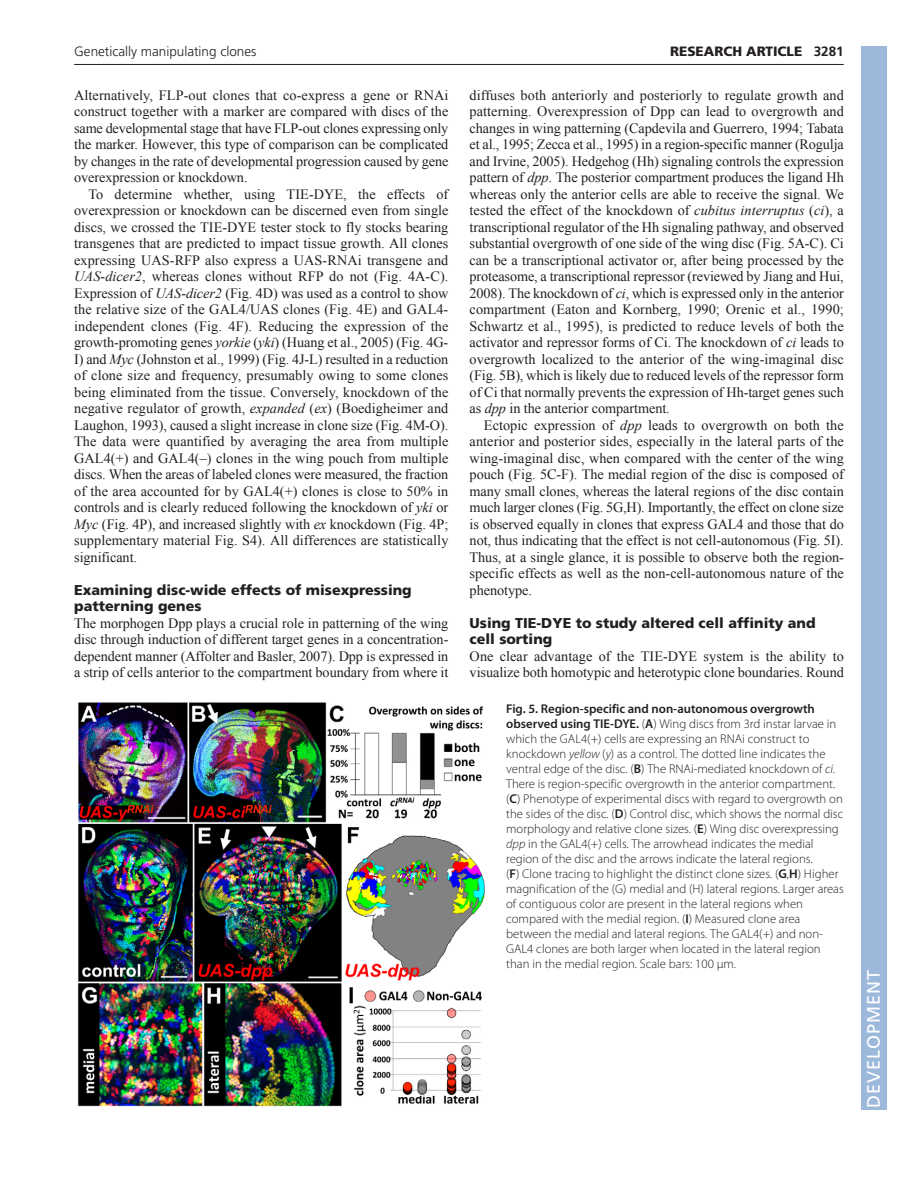
<style>
.page{position:relative;width:918px;height:1188px;background:#fff}
.page>*{position:absolute;margin:0;border:0;box-sizing:border-box;transform-origin:0 0}
.t1{font:18px "Frutiger LT Std";letter-spacing:.055em;color:#fff}
.t2{font:14.25px/16.5px "Times New Roman";letter-spacing:-.005em;color:#231f20;text-align:justify}
.t3{font:900 14.25px/16.5px "Frutiger LT Std";color:#231f20}
.t4{font:300 13.5px "Frutiger";color:#231f20}
.t5{font:900 13.5px "Frutiger LT Std";color:#231f20}
.t6{font:300 12.75px/15px "Myriad Pro";color:#231f20}
.s1{font-weight:700}
.s2{font-style:italic}
.s3{font-weight:600}
</style>
<div class="page">
<hr style="left:74px;top:64px;width:770px;height:1px;background:#231f20">
<img style="left:77px;top:702px;width:408px;height:405px">
<div style="left:861px;top:46px;width:25px;height:1064px;background:#9cb9db"></div>
<p class="t4" style="left:74px;top:46px;width:184px">Genetically manipulating clones</p>
<p class="t5" style="left:670px;top:46px;width:175px">RESEARCH ARTICLE <span class="s1">3281</span></p>
<p class="t2" style="left:74px;top:87px;width:376px">Alternatively, FLP-out clones that co-express a gene or RNAi construct together with a marker are compared with discs of the same developmental stage that have FLP-out clones expressing only the marker. However, this type of comparison can be complicated by changes in the rate of developmental progression caused by gene overexpression or knockdown.</p>
<p class="t2" style="left:74px;top:186px;width:376px;text-indent:14px">To determine whether, using TIE-DYE, the effects of overexpression or knockdown can be discerned even from single discs, we crossed the TIE-DYE tester stock to fly stocks bearing transgenes that are predicted to impact tissue growth. All clones expressing UAS-RFP also express a UAS-RNAi transgene and <span class="s2">UAS-dicer2</span>, whereas clones without RFP do not (Fig. 4A-C).<br>Expression of <span class="s2">UAS-dicer2</span> (Fig. 4D) was used as a control to show the relative size of the GAL4/UAS clones (Fig. 4E) and GAL4- independent clones (Fig. 4F). Reducing the expression of the growth-promoting genes <span class="s2">yorkie</span> (<span class="s2">yki</span>) (Huang et al., 2005) (Fig. 4G-I) and <span class="s2">Myc</span> (Johnston et al., 1999) (Fig. 4J-L) resulted in a reduction of clone size and frequency, presumably owing to some clones being eliminated from the tissue. Conversely, knockdown of the negative regulator of growth, <span class="s2">expanded</span> (<span class="s2">ex</span>) (Boedigheimer and Laughon, 1993), caused a slight increase in clone size (Fig. 4M-O).<br>The data were quantified by averaging the area from multiple GAL4(+) and GAL4(–) clones in the wing pouch from multiple discs. When the areas of labeled clones were measured, the fraction of the area accounted for by GAL4(+) clones is close to 50% in controls and is clearly reduced following the knockdown of <span class="s2">yki</span> or <span class="s2">Myc</span> (Fig. 4P), and increased slightly with <span class="s2">ex</span> knockdown (Fig. 4P; supplementary material Fig. S4). All differences are statistically significant.</p>
<p class="t3" style="left:74px;top:583px;width:339px">Examining disc-wide effects of misexpressing patterning genes</p>
<p class="t2" style="left:74px;top:615px;width:376px">The morphogen Dpp plays a crucial role in patterning of the wing disc through induction of different target genes in a concentration&shy;dependent manner (Affolter and Basler, 2007). Dpp is expressed in a strip of cells anterior to the compartment boundary from where it</p>
<p class="t2" style="left:470px;top:87px;width:376px">diffuses both anteriorly and posteriorly to regulate growth and patterning. Overexpression of Dpp can lead to overgrowth and changes in wing patterning (Capdevila and Guerrero, 1994; Tabata et al., 1995; Zecca et al., 1995) in a region-specific manner (Rogulja and Irvine, 2005). Hedgehog (Hh) signaling controls the expression pattern of <span class="s2">dpp</span>. The posterior compartment produces the ligand Hh whereas only the anterior cells are able to receive the signal. We tested the effect of the knockdown of <span class="s2">cubitus interruptus</span> (<span class="s2">ci</span>), a transcriptional regulator of the Hh signaling pathway, and observed substantial overgrowth of one side of the wing disc (Fig. 5A-C). Ci can be a transcriptional activator or, after being processed by the proteasome, a transcriptional repressor (reviewed by Jiang and Hui, 2008). The knockdown of <span class="s2">ci</span>, which is expressed only in the anterior compartment (Eaton and Kornberg, 1990; Orenic et al., 1990; Schwartz et al., 1995), is predicted to reduce levels of both the activator and repressor forms of Ci. The knockdown of <span class="s2">ci</span> leads to overgrowth localized to the anterior of the wing-imaginal disc (Fig. 5B), which is likely due to reduced levels of the repressor form of Ci that normally prevents the expression of Hh-target genes such as <span class="s2">dpp</span> in the anterior compartment.</p>
<p class="t2" style="left:470px;top:417px;width:376px;text-indent:14px">Ectopic expression of <span class="s2">dpp</span> leads to overgrowth on both the anterior and posterior sides, especially in the lateral parts of the wing-imaginal disc, when compared with the center of the wing pouch (Fig. 5C-F). The medial region of the disc is composed of many small clones, whereas the lateral regions of the disc contain much larger clones (Fig. 5G,H). Importantly, the effect on clone size is observed equally in clones that express GAL4 and those that do not, thus indicating that the effect is not cell-autonomous (Fig. 5I).<br>Thus, at a single glance, it is possible to observe both the region&shy;specific effects as well as the non-cell-autonomous nature of the phenotype.</p>
<p class="t3" style="left:470px;top:616px;width:347px">Using TIE-DYE to study altered cell affinity and cell sorting</p>
<p class="t2" style="left:470px;top:648px;width:376px">One clear advantage of the TIE-DYE system is the ability to visualize both homotypic and heterotypic clone boundaries. Round</p>
<p class="t6" style="left:506px;top:702px;width:339px"><span class="s3">Fig. 5. Region-specific and non-autonomous overgrowth observed using TIE-DYE.</span> (<span class="s3">A</span>) Wing discs from 3rd instar larvae in which the GAL4(+) cells are expressing an RNAi construct to knockdown <span class="s2">yellow</span> (<span class="s2">y</span>) as a control. The dotted line indicates the ventral edge of the disc. (<span class="s3">B</span>) The RNAi-mediated knockdown of <span class="s2">ci.<br></span>There is region-specific overgrowth in the anterior compartment. (<span class="s3">C</span>) Phenotype of experimental discs with regard to overgrowth on the sides of the disc. (<span class="s3">D</span>) Control disc, which shows the normal disc morphology and relative clone sizes. (<span class="s3">E</span>) Wing disc overexpressing <span class="s2">dpp</span> in the GAL4(+) cells. The arrowhead indicates the medial region of the disc and the arrows indicate the lateral regions.<br>(<span class="s3">F</span>) Clone tracing to highlight the distinct clone sizes. (<span class="s3">G</span>,<span class="s3">H</span>) Higher magnification of the (G) medial and (H) lateral regions. Larger areas of contiguous color are present in the lateral regions when compared with the medial region. (<span class="s3">I</span>) Measured clone area between the medial and lateral regions. The GAL4(+) and non-GAL4 clones are both larger when located in the lateral region than in the medial region. Scale bars: 100 μm.</p>
<p class="t1" style="left:863px;top:1108px;width:140px;rotate:-90deg">DEVELOPMENT</p>
</div>
